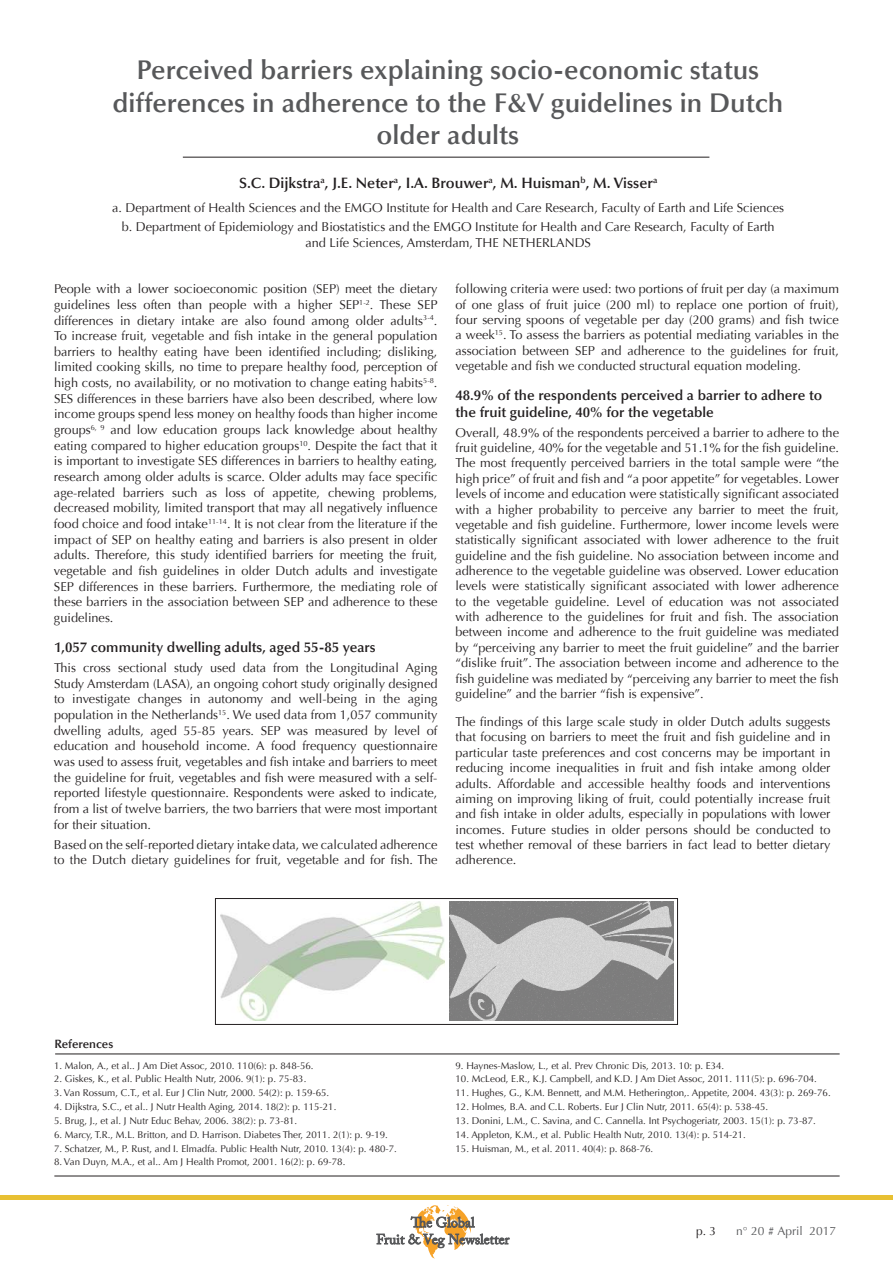
<style>
.page{position:relative;width:893px;height:1263px;background:#fff}
.page>*{position:absolute;margin:0;border:0;box-sizing:border-box;transform-origin:0 0}
.t1{font:600 27px/32.4px "Optima LT Std";color:#57585a;text-align:center}
.t2{font:600 15px "Optima LT Std";color:#231f20}
.t3{font:600 14.25px/17.1px "Optima LT Std";color:#231f20}
.t4{font:12.75px/15.6px "Optima LT Std";color:#231f20;text-align:justify}
.t5{font:12px "Optima LT Std";color:#57585a}
.t6{font:600 12px "Optima LT Std";color:#231f20}
.t7{font:12px "Optima LT Std";color:#231f20}
.t8{font:9.75px "Optima LT Std";color:#231f20}
</style>
<div class="page">
<div style="left:0;top:1194px;width:893px;height:5px;background:#e8c032"></div>
<hr style="left:183px;top:157px;width:526px;height:1px;background:#231f20">
<svg style="left:377px;top:1205px;width:132px;height:53px"></svg>
<hr style="left:55px;top:1054px;width:785px;height:1px;background:#231f20">
<hr style="left:54px;top:1176px;width:786px;height:1px;background:#231f20">
<img style="left:220px;top:902px;width:224px;height:118px">
<img style="left:450px;top:902px;width:223px;height:118px">
<div style="left:215px;top:898px;width:463px;height:127px;border:1px solid #231f20"></div>
<h1 class="t1" style="left:113px;top:56px;width:672px">Perceived barriers explaining socio-economic status differences in adherence to the F&amp;V guidelines in Dutch older adults</h1>
<p class="t2" style="left:239px;top:177px;width:420px">S.C. Dijkstra<sup>a</sup>, J.E. Neter<sup>a</sup>, I.A. Brouwer<sup>a</sup>, M. Huisman<sup>b</sup>, M. Visser<sup>a</sup></p>
<p class="t4" style="left:112px;top:199px;width:674px;line-height:19.5px;text-align:center">a. Department of Health Sciences and the EMGO Institute for Health and Care Research, Faculty of Earth and Life Sciences b. Department of Epidemiology and Biostatistics and the EMGO Institute for Health and Care Research, Faculty of Earth</p>
<p class="t4" style="left:305px;top:236px;width:287px">and Life Sciences, Amsterdam, THE NETHERLANDS</p>
<p class="t4" style="left:54px;top:282px;width:385px">People with a lower socioeconomic position (SEP) meet the dietary guidelines less often than people with a higher SEP<sup>1-2</sup>. These SEP differences in dietary intake are also found among older adults<sup>3-4</sup>.<br>To increase fruit, vegetable and ish intake in the general population barriers to healthy eating have been identiied including; disliking, limited cooking skills, no time to prepare healthy food, perception of high costs, no availability, or no motivation to change eating habits<sup>5-8</sup>.<br>SES differences in these barriers have also been described, where low income groups spend less money on healthy foods than higher income groups<sup>6,</sup> <sup>9</sup> and low education groups lack knowledge about healthy eating compared to higher education groups<sup>10</sup>. Despite the fact that it is important to investigate SES differences in barriers to healthy eating, research among older adults is scarce. Older adults may face speciic age-related barriers such as loss of appetite, chewing problems, decreased mobility, limited transport that may all negatively inluence food choice and food intake<sup>11-14</sup>. It is not clear from the literature if the impact of SEP on healthy eating and barriers is also present in older adults. Therefore, this study identiied barriers for meeting the fruit, vegetable and ish guidelines in older Dutch adults and investigate SEP differences in these barriers. Furthermore, the mediating role of these barriers in the association between SEP and adherence to these guidelines.</p>
<p class="t3" style="left:54px;top:640px;width:323px">1,057 community dwelling adults, aged 55-85 years</p>
<p class="t4" style="left:54px;top:661px;width:385px">This cross sectional study used data from the Longitudinal Aging Study Amsterdam (LASA), an ongoing cohort study originally designed to investigate changes in autonomy and well-being in the aging population in the Netherlands<sup>15</sup>. We used data from 1,057 community dwelling adults, aged 55-85 years. SEP was measured by level of education and household income. A food frequency questionnaire was used to assess fruit, vegetables and ish intake and barriers to meet the guideline for fruit, vegetables and ish were measured with a self&shy;reported lifestyle questionnaire. Respondents were asked to indicate, from a list of twelve barriers, the two barriers that were most important for their situation.</p>
<p class="t4" style="left:54px;top:838px;width:385px">Based on the self-reported dietary intake data, we calculated adherence to the Dutch dietary guidelines for fruit, vegetable and for ish. The</p>
<p class="t4" style="left:455px;top:282px;width:385px">following criteria were used: two portions of fruit per day (a maximum of one glass of fruit juice (200 ml) to replace one portion of fruit), four serving spoons of vegetable per day (200 grams) and ish twice a week<sup>15</sup>. To assess the barriers as potential mediating variables in the association between SEP and adherence to the guidelines for fruit, vegetable and ish we conducted structural equation modeling.</p>
<p class="t3" style="left:455px;top:388px;width:368px">48.9% of the respondents perceived a barrier to adhere to the fruit guideline, 40% for the vegetable</p>
<p class="t4" style="left:455px;top:426px;width:385px">Overall, 48.9% of the respondents perceived a barrier to adhere to the fruit guideline, 40% for the vegetable and 51.1% for the ish guideline.<br>The most frequently perceived barriers in the total sample were “the high price” of fruit and ish and “a poor appetite” for vegetables. Lower levels of income and education were statistically signiicant associated with a higher probability to perceive any barrier to meet the fruit, vegetable and ish guideline. Furthermore, lower income levels were statistically signiicant associated with lower adherence to the fruit guideline and the ish guideline. No association between income and adherence to the vegetable guideline was observed. Lower education levels were statistically signiicant associated with lower adherence to the vegetable guideline. Level of education was not associated with adherence to the guidelines for fruit and ish. The association between income and adherence to the fruit guideline was mediated by “perceiving any barrier to meet the fruit guideline” and the barrier “dislike fruit”. The association between income and adherence to the ish guideline was mediated by “perceiving any barrier to meet the ish guideline” and the barrier “ish is expensive”.</p>
<p class="t4" style="left:455px;top:714px;width:376px">The indings of this large scale study in older Dutch adults suggests that focusing on barriers to meet the fruit and ish guideline and in particular taste preferences and cost concerns may be important in reducing income inequalities in fruit and ish intake among older adults. Affordable and accessible healthy foods and interventions aiming on improving liking of fruit, could potentially increase fruit and ish intake in older adults, especially in populations with lower incomes. Future studies in older persons should be conducted to test whether removal of these barriers in fact lead to better dietary adherence.</p>
<p class="t6" style="left:55px;top:1039px;width:60px">References</p>
<p class="t8" style="left:54px;top:1061px;width:261px">1. Malon, A., et al.. J Am Diet Assoc, 2010. 110(6): p. 848-56.</p>
<p class="t8" style="left:54px;top:1075px;width:254px">2. Giskes, K., et al. Public Health Nutr, 2006. 9(1): p. 75-83.</p>
<p class="t8" style="left:54px;top:1089px;width:277px">3. Van Rossum, C.T., et al. Eur J Clin Nutr, 2000. 54(2): p. 159-65.</p>
<p class="t8" style="left:54px;top:1103px;width:284px">4. Dijkstra, S.C., et al.. J Nutr Health Aging, 2014. 18(2): p. 115-21.</p>
<p class="t8" style="left:54px;top:1116px;width:245px">5. Brug, J., et al. J Nutr Educ Behav, 2006. 38(2): p. 73-81.</p>
<p class="t8" style="left:54px;top:1130px;width:335px">6. Marcy, T.R., M.L. Britton, and D. Harrison. Diabetes Ther, 2011. 2(1): p. 9-19.</p>
<p class="t8" style="left:54px;top:1144px;width:344px">7. Schatzer, M., P. Rust, and I. Elmadfa. Public Health Nutr, 2010. 13(4): p. 480-7.</p>
<p class="t8" style="left:54px;top:1158px;width:293px">8. Van Duyn, M.A., et al.. Am J Health Promot, 2001. 16(2): p. 69-78.</p>
<p class="t8" style="left:455px;top:1061px;width:270px">9. Haynes-Maslow, L., et al. Prev Chronic Dis, 2013. 10: p. E34.</p>
<p class="t8" style="left:455px;top:1075px;width:363px">10. McLeod, E.R., K.J. Campbell, and K.D. J Am Diet Assoc, 2011. 111(5): p. 696-704.</p>
<p class="t8" style="left:455px;top:1089px;width:377px">11. Hughes, G., K.M. Bennett, and M.M. Hetherington,. Appetite, 2004. 43(3): p. 269-76.</p>
<p class="t8" style="left:455px;top:1103px;width:314px">12. Holmes, B.A. and C.L. Roberts. Eur J Clin Nutr, 2011. 65(4): p. 538-45.</p>
<p class="t8" style="left:455px;top:1116px;width:362px">13. Donini, L.M., C. Savina, and C. Cannella. Int Psychogeriatr, 2003. 15(1): p. 73-87.</p>
<p class="t8" style="left:455px;top:1130px;width:292px">14. Appleton, K.M., et al. Public Health Nutr, 2010. 13(4): p. 514-21.</p>
<p class="t8" style="left:455px;top:1144px;width:199px">15. Huisman, M., et al. 2011. 40(4): p. 868-76.</p>
<p class="t7" style="left:696px;top:1226px;width:22px">p. 3</p>
<p class="t5" style="left:736px;top:1226px;width:101px">n° 20 # April 2017</p>
</div>
